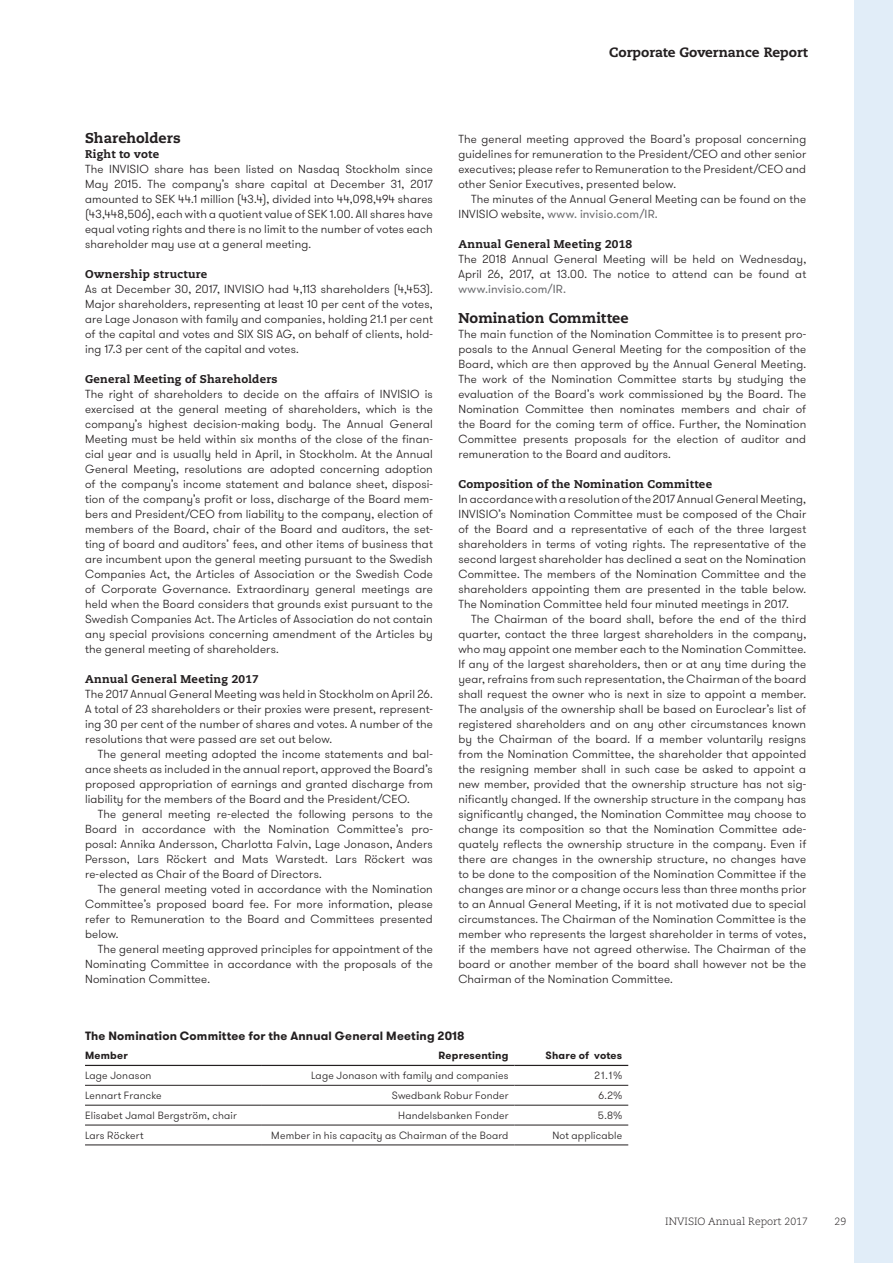
<style>
.page{position:relative;width:893px;height:1263px;background:#fff}
.page>*{position:absolute;margin:0;border:0;box-sizing:border-box;transform-origin:0 0}
.t1{font:800 14.25px "Caecilia";color:#231f20}
.t2{font:800 13.5px "Caecilia";color:#231f20}
.t3{font:700 12px "GT Walsheim";letter-spacing:.015em;color:#231f20}
.t4{font:300 11.7px/15px "GT Walsheim";letter-spacing:.01em;color:#231f20;text-align:justify}
.t5{font:11.7px "GT Walsheim";letter-spacing:.015em;color:#6c6d70}
.t6{font:800 11.25px "Caecilia";letter-spacing:.02em;color:#231f20}
.t7{font:300 10.5px "GT Walsheim";letter-spacing:.015em;color:#231f20}
.t8{font:700 10.5px "GT Walsheim";letter-spacing:.02em;color:#231f20}
.t9{font:300 10.5px "Caecilia";color:#231f20}
.s1{font-weight:400;color:#6c6d70}
</style>
<div class="page">
<div style="left:855px;top:0;width:38px;height:1263px;background:#e1edf8"></div>
<hr style="left:85px;top:1065px;width:177px;height:1px;background:#231f20">
<hr style="left:262px;top:1065px;width:252px;height:1px;background:#231f20">
<hr style="left:514px;top:1065px;width:114px;height:1px;background:#231f20">
<hr style="left:85px;top:1085px;width:177px;height:1px;background:#231f20">
<hr style="left:262px;top:1085px;width:252px;height:1px;background:#231f20">
<hr style="left:514px;top:1085px;width:114px;height:1px;background:#231f20">
<hr style="left:85px;top:1105px;width:177px;height:1px;background:#231f20">
<hr style="left:262px;top:1105px;width:252px;height:1px;background:#231f20">
<hr style="left:514px;top:1105px;width:114px;height:1px;background:#231f20">
<hr style="left:85px;top:1125px;width:177px;height:1px;background:#231f20">
<hr style="left:262px;top:1125px;width:252px;height:1px;background:#231f20">
<hr style="left:514px;top:1125px;width:114px;height:1px;background:#231f20">
<hr style="left:85px;top:1145px;width:177px;height:1px;background:#231f20">
<hr style="left:262px;top:1145px;width:252px;height:1px;background:#231f20">
<hr style="left:514px;top:1145px;width:114px;height:1px;background:#231f20">
<p class="t2" style="left:609px;top:44px;width:200px">Corporate Governance Report</p>
<p class="t1" style="left:85px;top:129px;width:97px">Shareholders</p>
<p class="t6" style="left:85px;top:147px;width:76px">Right to vote</p>
<p class="t4" style="left:85px;top:161px;width:349px">The INVISIO share has been listed on Nasdaq Stockholm since May 2015. The company’s share capital at December 31, 2017 amounted to SEK 44.1 million (43.4), divided into 44,098,494 shares (43,448,506), each with a quotient value of SEK 1.00. All shares have equal voting rights and there is no limit to the number of votes each shareholder may use at a general meeting.</p>
<p class="t6" style="left:85px;top:267px;width:124px">Ownership structure</p>
<p class="t4" style="left:85px;top:281px;width:349px">As at December 30, 2017, INVISIO had 4,113 shareholders (4,453).<br>Major shareholders, representing at least 10 per cent of the votes, are Lage Jonason with family and companies, holding 21.1 per cent of the capital and votes and SIX SIS AG, on behalf of clients, hold&shy;ing 17.3 per cent of the capital and votes.</p>
<p class="t6" style="left:85px;top:372px;width:194px">General Meeting of Shareholders</p>
<p class="t4" style="left:85px;top:386px;width:349px">The right of shareholders to decide on the affairs of INVISIO is exercised at the general meeting of shareholders, which is the company’s highest decision-making body. The Annual General Meeting must be held within six months of the close of the finan&shy;cial year and is usually held in April, in Stockholm. At the Annual General Meeting, resolutions are adopted concerning adoption of the company’s income statement and balance sheet, disposi&shy;tion of the company’s profit or loss, discharge of the Board mem&shy;bers and President/CEO from liability to the company, election of members of the Board, chair of the Board and auditors, the set&shy;ting of board and auditors’ fees, and other items of business that are incumbent upon the general meeting pursuant to the Swedish Companies Act, the Articles of Association or the Swedish Code of Corporate Governance. Extraordinary general meetings are held when the Board considers that grounds exist pursuant to the Swedish Companies Act. The Articles of Association do not contain any special provisions concerning amendment of the Articles by the general meeting of shareholders.</p>
<p class="t6" style="left:85px;top:672px;width:175px">Annual General Meeting 2017</p>
<p class="t4" style="left:85px;top:686px;width:349px">The 2017 Annual General Meeting was held in Stockholm on April 26.<br>A total of 23 shareholders or their proxies were present, represent&shy;ing 30 per cent of the number of shares and votes. A number of the resolutions that were passed are set out below.</p>
<p class="t4" style="left:85px;top:746px;width:349px;text-indent:13px">The general meeting adopted the income statements and bal&shy;ance sheets as included in the annual report, approved the Board’s proposed appropriation of earnings and granted discharge from liability for the members of the Board and the President/CEO.</p>
<p class="t4" style="left:85px;top:806px;width:349px;text-indent:13px">The general meeting re-elected the following persons to the Board in accordance with the Nomination Committee’s pro&shy;posal: Annika Andersson, Charlotta Falvin, Lage Jonason, Anders Persson, Lars Röckert and Mats Warstedt. Lars Röckert was re-elected as Chair of the Board of Directors.</p>
<p class="t4" style="left:85px;top:881px;width:349px;text-indent:13px">The general meeting voted in accordance with the Nomination Committee’s proposed board fee. For more information, please refer to Remuneration to the Board and Committees presented below.</p>
<p class="t4" style="left:85px;top:941px;width:349px;text-indent:13px">The general meeting approved principles for appointment of the Nominating Committee in accordance with the proposals of the Nomination Committee.</p>
<p class="t4" style="left:458px;top:131px;width:349px">The general meeting approved the Board’s proposal concerning guidelines for remuneration to the President/CEO and other senior executives; please refer to Remuneration to the President/CEO and other Senior Executives, presented below.</p>
<p class="t4" style="left:458px;top:191px;width:349px;text-indent:13px">The minutes of the Annual General Meeting can be found on the<br>INVISIO website, <span class="s1">www. invisio.com/IR.</span></p>
<p class="t6" style="left:458px;top:237px;width:175px">Annual General Meeting 2018</p>
<p class="t4" style="left:458px;top:251px;width:349px">The 2018 Annual General Meeting will be held on Wednesday,<br>April 26, 2017, at 13.00. The notice to attend can be found at</p>
<p class="t5" style="left:458px;top:281px;width:109px">www.invisio.com/IR.</p>
<p class="t1" style="left:458px;top:309px;width:172px">Nomination Committee</p>
<p class="t4" style="left:458px;top:326px;width:349px">The main function of the Nomination Committee is to present pro&shy;posals to the Annual General Meeting for the composition of the Board, which are then approved by the Annual General Meeting.<br>The work of the Nomination Committee starts by studying the evaluation of the Board’s work commissioned by the Board. The Nomination Committee then nominates members and chair of the Board for the coming term of office. Further, the Nomination Committee presents proposals for the election of auditor and remuneration to the Board and auditors.</p>
<p class="t6" style="left:458px;top:477px;width:255px">Composition of the Nomination Committee</p>
<p class="t4" style="left:458px;top:491px;width:349px">In accordance with a resolution of the 2017 Annual General Meeting, INVISIO’s Nomination Committee must be composed of the Chair of the Board and a representative of each of the three largest shareholders in terms of voting rights. The representative of the second largest shareholder has declined a seat on the Nomination Committee. The members of the Nomination Committee and the shareholders appointing them are presented in the table below.<br>The Nomination Committee held four minuted meetings in 2017.</p>
<p class="t4" style="left:458px;top:611px;width:349px;text-indent:13px">The Chairman of the board shall, before the end of the third quarter, contact the three largest shareholders in the company, who may appoint one member each to the Nomination Committee.<br>If any of the largest shareholders, then or at any time during the year, refrains from such representation, the Chairman of the board shall request the owner who is next in size to appoint a member.<br>The analysis of the ownership shall be based on Euroclear’s list of registered shareholders and on any other circumstances known by the Chairman of the board. If a member voluntarily resigns from the Nomination Committee, the shareholder that appointed the resigning member shall in such case be asked to appoint a new member, provided that the ownership structure has not sig&shy;nificantly changed. If the ownership structure in the company has significantly changed, the Nomination Committee may choose to change its composition so that the Nomination Committee ade&shy;quately reflects the ownership structure in the company. Even if there are changes in the ownership structure, no changes have to be done to the composition of the Nomination Committee if the changes are minor or a change occurs less than three months prior to an Annual General Meeting, if it is not motivated due to special circumstances. The Chairman of the Nomination Committee is the member who represents the largest shareholder in terms of votes, if the members have not agreed otherwise. The Chairman of the board or another member of the board shall however not be the Chairman of the Nomination Committee.</p>
<p class="t3" style="left:85px;top:1027px;width:381px">The Nomination Committee for the Annual General Meeting 2018</p>
<p class="t8" style="left:85px;top:1049px;width:44px">Member</p>
<p class="t8" style="left:439px;top:1049px;width:71px">Representing</p>
<p class="t8" style="left:546px;top:1049px;width:78px">Share of votes</p>
<p class="t7" style="left:85px;top:1069px;width:68px">Lage Jonason</p>
<p class="t7" style="left:311px;top:1069px;width:199px">Lage Jonason with family and companies</p>
<p class="t7" style="left:594px;top:1069px;width:29px">21.1%</p>
<p class="t7" style="left:85px;top:1089px;width:78px">Lennart Francke</p>
<p class="t7" style="left:392px;top:1089px;width:118px">Swedbank Robur Fonder</p>
<p class="t7" style="left:598px;top:1089px;width:25px">6.2%</p>
<p class="t7" style="left:85px;top:1109px;width:153px">Elisabet Jamal Bergström, chair</p>
<p class="t7" style="left:398px;top:1109px;width:112px">Handelsbanken Fonder</p>
<p class="t7" style="left:598px;top:1109px;width:26px">5.8%</p>
<p class="t7" style="left:85px;top:1129px;width:60px">Lars Röckert</p>
<p class="t7" style="left:271px;top:1129px;width:239px">Member in his capacity as Chairman of the Board</p>
<p class="t7" style="left:552px;top:1129px;width:71px">Not applicable</p>
<p class="t9" style="left:665px;top:1215px;width:144px">INVISIO Annual Report 2017</p>
<p class="t9" style="left:834px;top:1215px;width:13px">29</p>
</div>
